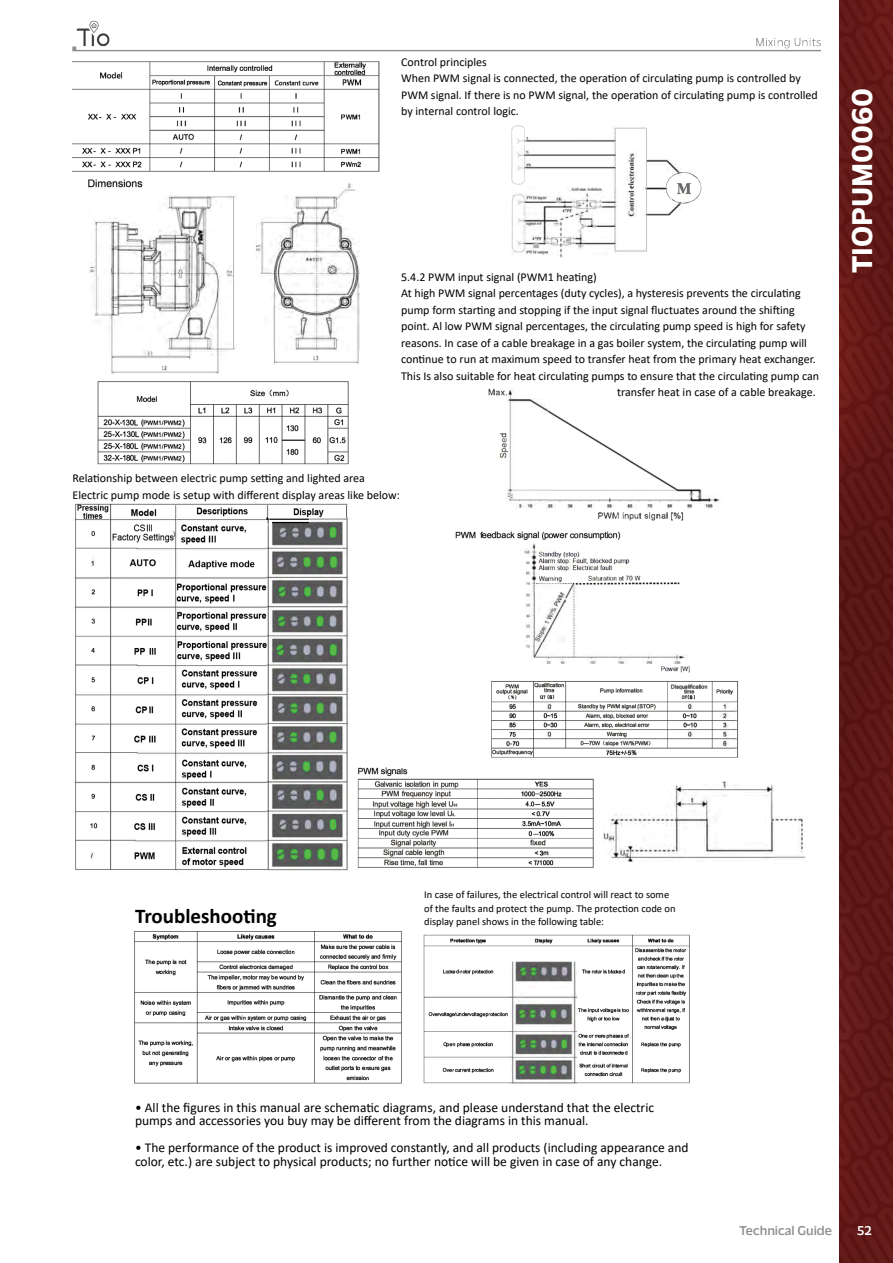
<style>
.page{position:relative;width:893px;height:1263px;background:#fff}
.page>*{position:absolute;margin:0;border:0;box-sizing:border-box;transform-origin:0 0}
.Tab_Text{font:700 30px "Massilia";color:#fff}
.tech_guide_text{font:700 21px "Calibri";color:#000}
.tech_guide_text-2{font:13.5px/13.5px "Calibri";color:#000}
.t1{font:13.5px "Massilia";color:#8d8f8e}
.t2{font:13.5px "Massilia";color:#fff}
.tech_guide_text-3{font:12px/16.5px "Calibri";color:#000}
.tech_guide_text-4{font:10.5px/13.5px "Calibri";color:#000}
</style>
<div class="page">
<img style="left:840px;top:0;width:53px;height:1263px">
<img style="left:73px;top:65px;width:733px;height:1020px">
<img style="left:73px;top:20px;width:747px;height:45px">
<p class="tech_guide_text-3" style="left:401px;top:53px;width:418px">Control principles<br>When PWM signal is connected, the operation of circulating pump is controlled by PWM signal. If there is no PWM signal, the operation of circulating pump is controlled by internal control logic.</p>
<p class="tech_guide_text-3" style="left:401px;top:268px;width:197px">5.4.2 PWM input signal (PWM1 heating)</p>
<p class="tech_guide_text-3" style="left:401px;top:284px;width:401px">At high PWM signal percentages (duty cycles), a hysteresis prevents the circulating</p>
<p class="tech_guide_text-3" style="left:401px;top:301px;width:395px">pump form starting and stopping if the input signal fluctuates around the shifting</p>
<p class="tech_guide_text-3" style="left:401px;top:317px;width:406px">point. Al low PWM signal percentages, the circulating pump speed is high for safety</p>
<p class="tech_guide_text-3" style="left:401px;top:334px;width:407px">reasons. In case of a cable breakage in a gas boiler system, the circulating pump will</p>
<p class="tech_guide_text-3" style="left:401px;top:350px;width:416px">continue to run at maximum speed to transfer heat from the primary heat exchanger.</p>
<p class="tech_guide_text-3" style="left:401px;top:367px;width:419px">This Is also suitable for heat circulating pumps to ensure that the circulating pump can</p>
<p class="tech_guide_text-3" style="left:617px;top:383px;width:200px">transfer heat in case of a cable breakage.</p>
<p class="tech_guide_text-3" style="left:73px;top:469px;width:329px">Relationship between electric pump setting and lighted area<br>Electric pump mode is setup with different display areas like below:</p>
<p class="Tab_Text" style="left:841px;top:273px;width:187px;rotate:-90deg">TIOPUM0060</p>
<p class="tech_guide_text" style="left:135px;top:901px;width:143px">Troubleshooting</p>
<p class="tech_guide_text-4" style="left:424px;top:888px;width:253px">In case of failures, the electrical control will react to some of the faults and protect the pump. The protection code on display panel shows in the following table:</p>
<p class="tech_guide_text-2" style="left:135px;top:1100px;width:521px">• All the figures in this manual are schematic diagrams, and please understand that the electric pumps and accessories you buy may be different from the diagrams in this manual.</p>
<p class="tech_guide_text-2" style="left:135px;top:1140px;width:555px">• The performance of the product is improved constantly, and all products (including appearance and color, etc.) are subject to physical products; no further notice will be given in case of any change.</p>
<p class="t1" style="left:739px;top:1221px;width:94px">Technical Guide</p>
<p class="t2" style="left:857px;top:1221px;width:16px">52</p>
</div>
